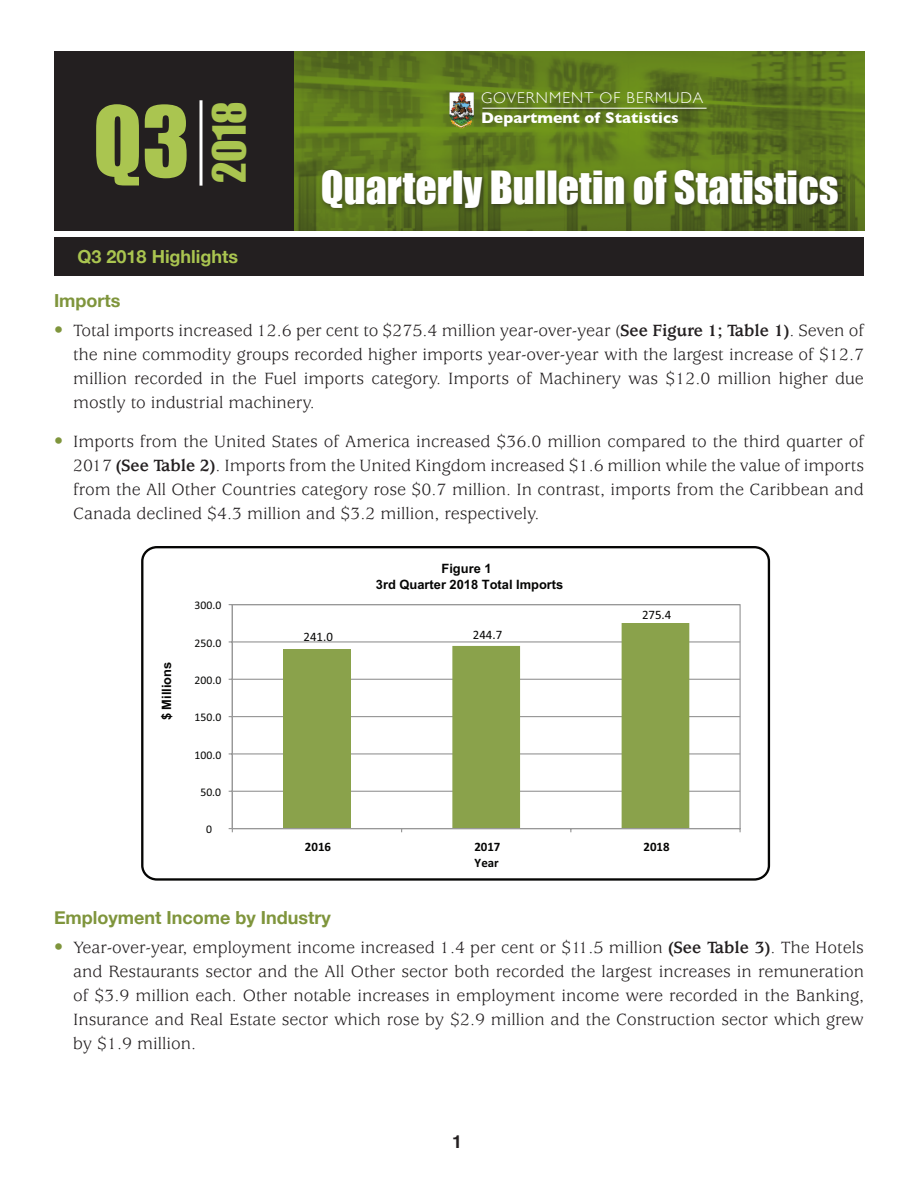
<style>
.page{position:relative;width:918px;height:1188px;background:#fff}
.page>*{position:absolute;margin:0;border:0;box-sizing:border-box;transform-origin:0 0}
.t1{font:90px "Impact";color:#aac550}
.t2{font:42px "Impact";color:#fff}
.t3{font:42px "Impact";color:#aac550}
.t4{font:18px/24px "Usherwood";color:#231f20;text-align:justify}
.t5{font:700 18px "Helvetica Neue";color:#7f953c}
.t6{font:700 18px "Helvetica Neue";color:#aac550}
.t7{font:700 18px "Helvetica";color:#231f20}
.t8{font:700 15.75px "Gill Sans";color:#fff}
.t9{font:300 15.75px "Gill Sans";letter-spacing:.07em;color:#fff}
.t10{font:700 12.9px/15.1px "Arial";color:#050504;text-align:center}
.t11{font:700 12.9px "Calibri";color:#050504}
.t12{font:12.9px "Calibri";color:#050504}
.t13{font:11.7px "Calibri";color:#050504}
.s1{color:#7f953c}
.s2{font-weight:700}
</style>
<div class="page">
<div style="left:54px;top:237px;width:810px;height:39px;background:#231f20"></div>
<img style="left:294px;top:51px;width:571px;height:180px">
<div style="left:319px;top:167px;width:526px;height:47px;background:#231f20;opacity:.55"></div>
<hr style="left:483px;top:108px;width:226px;height:3px;background:#231f20;opacity:.55">
<hr style="left:482px;top:108px;width:225px;height:1px;background:#fff">
<img style="left:449px;top:92px;width:25px;height:37px">
<div style="left:54px;top:51px;width:240px;height:180px;background:#231f20"></div>
<hr style="left:200px;top:100px;width:2px;height:86px;background:#fff">
<div style="left:141px;top:546px;width:629px;height:335px;border:2px solid #050504;border-radius:14px"></div>
<svg style="left:228px;top:604px;width:513px;height:229px"></svg>
<h1 class="t1" style="left:93px;top:72px;width:98px">Q3</h1>
<h2 class="t3" style="left:197px;top:183px;width:84px;rotate:-90deg">2018</h2>
<p class="t9" style="left:481px;top:86px;width:224px">GOVERNMENT OF BERMUDA</p>
<p class="t8" style="left:481px;top:105px;width:199px">Department of Statistics</p>
<h2 class="t2" style="left:321px;top:155px;width:519px">Quarterly Bulletin of Statistics</h2>
<p class="t6" style="left:78px;top:242px;width:162px">Q3 2018 Highlights</p>
<p class="t5" style="left:54px;top:286px;width:68px">Imports</p>
<p class="t4" style="left:73px;top:319px;width:793px;text-indent:-19px"><span class="s1">•</span> Total imports increased 12.6 per cent to $275.4 million year-over-year (<span class="s2">See Figure 1; Table 1)</span>. Seven of the nine commodity groups recorded higher imports year-over-year with the largest increase of $12.7 million recorded in the Fuel imports category. Imports of Machinery was $12.0 million higher due mostly to industrial machinery.</p>
<p class="t4" style="left:73px;top:430px;width:793px;text-indent:-19px"><span class="s1">•</span> Imports from the United States of America increased $36.0 million compared to the third quarter of 2017 <span class="s2">(See Table 2)</span>. Imports from the United Kingdom increased $1.6 million while the value of imports from the All Other Countries category rose $0.7 million. In contrast, imports from the Caribbean and Canada declined $4.3 million and $3.2 million, respectively.</p>
<p class="t10" style="left:159px;top:720px;width:60px;rotate:-90deg">$ Millions</p>
<p class="t13" style="left:195px;top:598px;width:28px">300.0</p>
<p class="t13" style="left:195px;top:636px;width:28px">250.0</p>
<p class="t13" style="left:195px;top:673px;width:28px">200.0</p>
<p class="t13" style="left:195px;top:710px;width:28px">150.0</p>
<p class="t13" style="left:195px;top:747px;width:28px">100.0</p>
<p class="t13" style="left:200px;top:785px;width:22px">50.0</p>
<p class="t13" style="left:206px;top:822px;width:7px">0</p>
<p class="t10" style="left:376px;top:562px;width:189px">Figure 1<br>3rd Quarter 2018 Total Imports</p>
<p class="t12" style="left:304px;top:628px;width:31px">241.0</p>
<p class="t12" style="left:473px;top:627px;width:31px">244.7</p>
<p class="t12" style="left:642px;top:607px;width:31px">275.4</p>
<p class="t11" style="left:305px;top:839px;width:28px">2016</p>
<p class="t11" style="left:474px;top:839px;width:28px">2017</p>
<p class="t11" style="left:644px;top:839px;width:28px">2018</p>
<p class="t11" style="left:475px;top:855px;width:26px">Year</p>
<p class="t5" style="left:54px;top:904px;width:278px">Employment Income by Industry</p>
<p class="t4" style="left:73px;top:936px;width:793px;text-indent:-19px"><span class="s1">•</span> Year-over-year, employment income increased 1.4 per cent or $11.5 million <span class="s2">(See Table 3)</span>. The Hotels and Restaurants sector and the All Other sector both recorded the largest increases in remuneration of $3.9 million each. Other notable increases in employment income were recorded in the Banking, Insurance and Real Estate sector which rose by $2.9 million and the Construction sector which grew by $1.9 million.</p>
<p class="t7" style="left:452px;top:1127px;width:12px">1</p>
</div>
